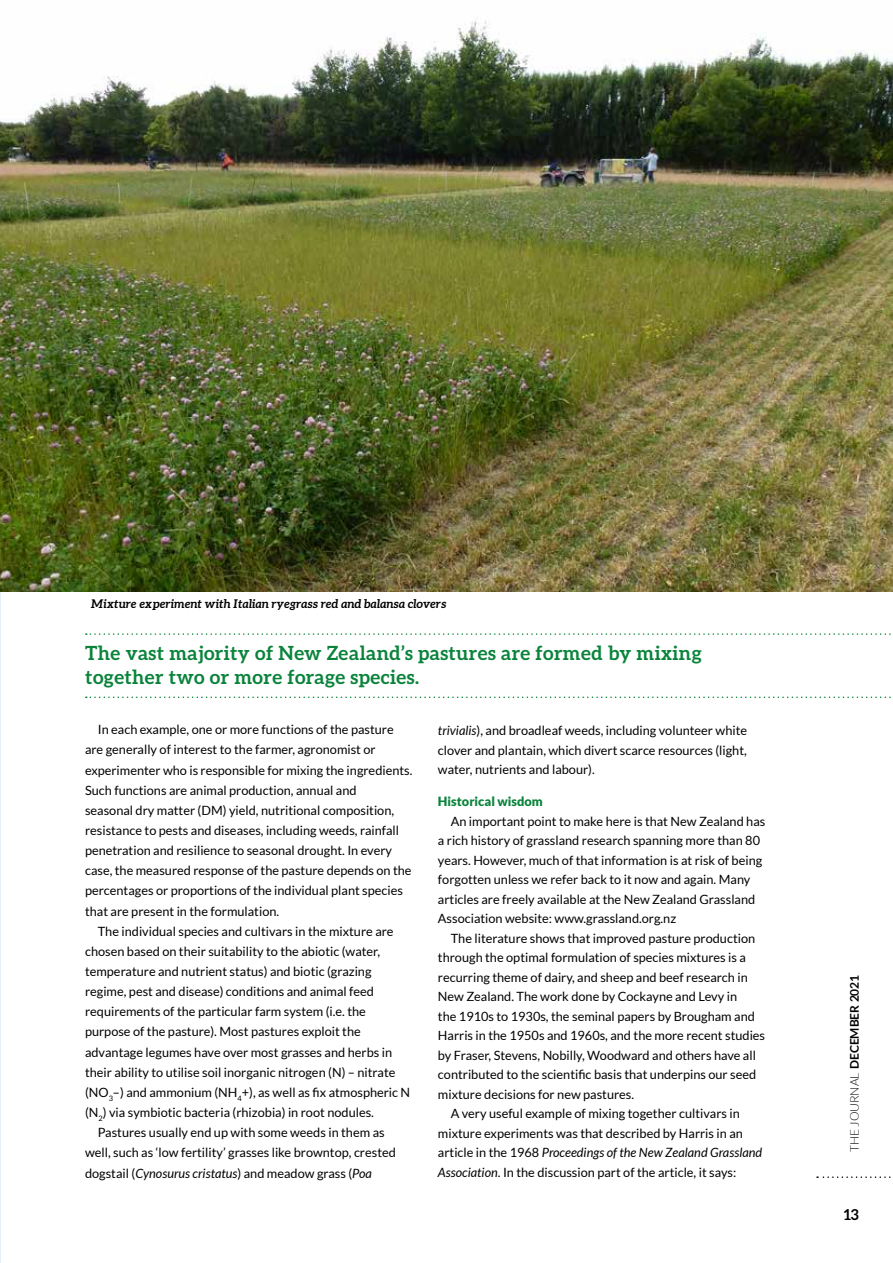
<style>
.page{position:relative;width:893px;height:1263px;background:#fff}
.page>*{position:absolute;margin:0;border:0;box-sizing:border-box;transform-origin:0 0}
.t1{font:700 19.5px/23.4px "Aleo";letter-spacing:.02em;color:#0a833b}
.t2{font:700 15px "Aleo";color:#000}
.t3{font:12.75px/20.1px "Lato";color:#000}
.t4{font:italic 12.75px "Lato";color:#000}
.t5{font:900 12.75px "Lato";color:#0a833b}
.t6{font:italic 700 12px "Aleo";color:#000}
.t7{font:700 12px "Lato";color:#000}
.s1{font-style:italic}
.s2{font-style:normal}
.s3{font-weight:300}
</style>
<div class="page">
<img style="left:0;top:21px;width:893px;height:570px">
<svg style="left:817px;top:1176px;width:74px;height:2px"></svg>
<svg style="left:86px;top:633px;width:805px;height:2px"></svg>
<svg style="left:86px;top:696px;width:805px;height:2px"></svg>
<p class="t6" style="left:91px;top:597px;width:357px">Mixture experiment with Italian ryegrass red and balansa clovers</p>
<h1 class="t1" style="left:85px;top:641px;width:618px">The vast majority of New Zealand’s pastures are formed by mixing together two or more forage species.</h1>
<p class="t3" style="left:85px;top:719px;width:329px;text-indent:13px">In each example, one or more functions of the pasture are generally of interest to the farmer, agronomist or experimenter who is responsible for mixing the ingredients.<br>Such functions are animal production, annual and<br>seasonal dry matter (DM) yield, nutritional composition, resistance to pests and diseases, including weeds, rainfall penetration and resilience to seasonal drought. In every case, the measured response of the pasture depends on the percentages or proportions of the individual plant species that are present in the formulation.</p>
<p class="t3" style="left:98px;top:921px;width:297px">The individual species and cultivars in the mixture are</p>
<p class="t3" style="left:85px;top:941px;width:297px">chosen based on their suitability to the abiotic (water,</p>
<p class="t3" style="left:85px;top:961px;width:288px">temperature and nutrient status) and biotic (grazing</p>
<p class="t3" style="left:85px;top:981px;width:291px">regime, pest and disease) conditions and animal feed</p>
<p class="t3" style="left:85px;top:1001px;width:282px">requirements of the particular farm system (i.e. the</p>
<p class="t3" style="left:85px;top:1022px;width:277px">purpose of the pasture). Most pastures exploit the</p>
<p class="t3" style="left:85px;top:1042px;width:309px">advantage legumes have over most grasses and herbs in</p>
<p class="t3" style="left:85px;top:1062px;width:312px">their ability to utilise soil inorganic nitrogen (N) – nitrate</p>
<p class="t3" style="left:85px;top:1082px;width:327px">(NO<sub>3</sub>–) and ammonium (NH<sub>4</sub>+), as well as fix atmospheric N</p>
<p class="t3" style="left:85px;top:1102px;width:290px">(N<sub>2</sub>) via symbiotic bacteria (rhizobia) in root nodules.</p>
<p class="t3" style="left:98px;top:1122px;width:288px">Pastures usually end up with some weeds in them as</p>
<p class="t3" style="left:85px;top:1142px;width:312px">well, such as ‘low fertility’ grasses like browntop, crested</p>
<p class="t3" style="left:85px;top:1163px;width:289px">dogstail (<span class="s1">Cynosurus cristatus</span>) and meadow grass (<span class="s1">Poa</span></p>
<p class="t3" style="left:438px;top:721px;width:311px;line-height:19.5px;text-align:justify"><span class="s1">trivialis</span>), and broadleaf weeds, including volunteer white clover and plantain, which divert scarce resources (light, water, nutrients and labour).</p>
<p class="t5" style="left:438px;top:794px;width:106px">Historical wisdom</p>
<p class="t3" style="left:438px;top:811px;width:329px;line-height:19.5px;text-indent:13px">An important point to make here is that New Zealand has a rich history of grassland research spanning more than 80 years. However, much of that information is at risk of being forgotten unless we refer back to it now and again. Many articles are freely available at the New Zealand Grassland Association website: www.grassland.org.nz</p>
<p class="t3" style="left:451px;top:928px;width:306px">The literature shows that improved pasture production</p>
<p class="t3" style="left:438px;top:948px;width:310px">through the optimal formulation of species mixtures is a</p>
<p class="t3" style="left:438px;top:967px;width:311px">recurring theme of dairy, and sheep and beef research in</p>
<p class="t3" style="left:438px;top:987px;width:301px">New Zealand. The work done by Cockayne and Levy in</p>
<p class="t3" style="left:438px;top:1006px;width:318px">the 1910s to 1930s, the seminal papers by Brougham and</p>
<p class="t3" style="left:438px;top:1025px;width:329px">Harris in the 1950s and 1960s, and the more recent studies</p>
<p class="t3" style="left:438px;top:1045px;width:319px">by Fraser, Stevens, Nobilly, Woodward and others have all</p>
<p class="t3" style="left:438px;top:1064px;width:320px">contributed to the scientific basis that underpins our seed</p>
<p class="t3" style="left:438px;top:1084px;width:198px">mixture decisions for new pastures.</p>
<p class="t3" style="left:451px;top:1103px;width:291px">A very useful example of mixing together cultivars in</p>
<p class="t3" style="left:438px;top:1123px;width:306px">mixture experiments was that described by Harris in an</p>
<p class="t4" style="left:438px;top:1145px;width:326px"><span class="s2">article in the 1968</span> Proceedings of the New Zealand Grassland</p>
<p class="t3" style="left:438px;top:1162px;width:300px"><span class="s1">Association</span>. In the discussion part of the article, it says:</p>
<p class="t7" style="left:848px;top:1152px;width:179px;rotate:-90deg"><span class="s3">THE JOURNAL</span> DECEMBER 2021</p>
<p class="t2" style="left:844px;top:1206px;width:17px">13</p>
</div>
